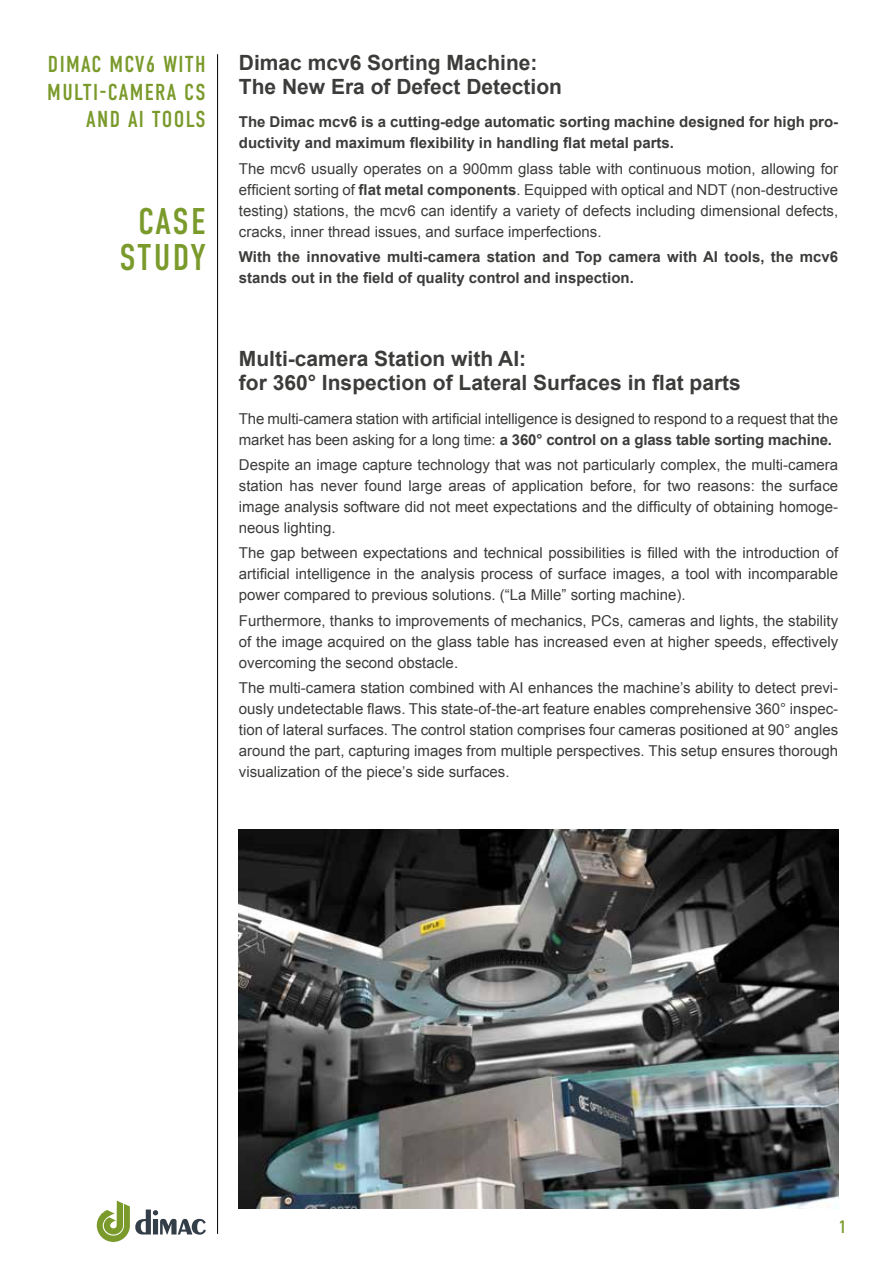
<style>
.page{position:relative;width:893px;height:1263px;background:#fff}
.page>*{position:absolute;margin:0;border:0;box-sizing:border-box;transform-origin:0 0}
.t1{font:37.2px/36.6px "DIN Condensed";letter-spacing:.045em;color:#7a9a2b;text-align:center}
.t2{font:23.1px/27.8px "DIN Condensed";letter-spacing:.06em;color:#7a9a2b;text-align:right}
.t3{font:700 21px/24px "Arial";color:#3c3c3b}
.t4{font:18px "DIN Condensed";color:#7a9a2b}
.t5{font:15px/21px "Arial";color:#3c3c3b;text-align:justify}
.t6{font:700 15px/21px "Arial";color:#3c3c3b}
.s1{font-weight:700}
</style>
<div class="page">
<hr style="left:217px;top:54px;width:1px;height:1180px;background:#000">
<svg style="left:97px;top:1200px;width:109px;height:42px"></svg>
<img style="left:239px;top:829px;width:599px;height:380px">
<h2 class="t2" style="left:47px;top:51px;width:160px">DIMAC MCV6 WITH<br>MULTI-CAMERA CS<br>AND AI TOOLS</h2>
<h1 class="t1" style="left:119px;top:203px;width:88px">CASE<br>STUDY</h1>
<h3 class="t3" style="left:239px;top:51px;width:325px">Dimac mcv6 Sorting Machine:<br>The New Era of Defect Detection</h3>
<p class="t6" style="left:239px;top:112px;width:601px">The Dimac mcv6 is a cutting-edge automatic sorting machine designed for high pro&shy;ductivity and maximum flexibility in handling flat metal parts.</p>
<p class="t5" style="left:239px;top:158px;width:601px">The mcv6 usually operates on a 900mm glass table with continuous motion, allowing for efficient sorting of <span class="s1">flat metal components</span>. Equipped with optical and NDT (non-destructive testing) stations, the mcv6 can identify a variety of defects including dimensional defects, cracks, inner thread issues, and surface imperfections.</p>
<p class="t6" style="left:239px;top:246px;width:601px">With the innovative multi-camera station and Top camera with AI tools, the mcv6 stands out in the field of quality control and inspection.</p>
<h3 class="t3" style="left:239px;top:347px;width:504px">Multi-camera Station with AI:<br>for 360° Inspection of Lateral Surfaces in flat parts</h3>
<p class="t5" style="left:239px;top:408px;width:601px">The multi-camera station with artificial intelligence is designed to respond to a request that the market has been asking for a long time: <span class="s1">a 360° control on a glass table sorting machine.</span></p>
<p class="t5" style="left:239px;top:454px;width:601px">Despite an image capture technology that was not particularly complex, the multi-camera station has never found large areas of application before, for two reasons: the surface image analysis software did not meet expectations and the difficulty of obtaining homoge&shy;neous lighting.</p>
<p class="t5" style="left:239px;top:543px;width:601px">The gap between expectations and technical possibilities is filled with the introduction of artificial intelligence in the analysis process of surface images, a tool with incomparable power compared to previous solutions. (“La Mille” sorting machine).</p>
<p class="t5" style="left:239px;top:610px;width:601px">Furthermore, thanks to improvements of mechanics, PCs, cameras and lights, the stability of the image acquired on the glass table has increased even at higher speeds, effectively overcoming the second obstacle.</p>
<p class="t5" style="left:239px;top:677px;width:601px">The multi-camera station combined with AI enhances the machine’s ability to detect previ&shy;ously undetectable flaws. This state-of-the-art feature enables comprehensive 360° inspec&shy;tion of lateral surfaces. The control station comprises four cameras positioned at 90° angles around the part, capturing images from multiple perspectives. This setup ensures thorough visualization of the piece’s side surfaces.</p>
<p class="t4" style="left:839px;top:1217px;width:9px">1</p>
</div>
